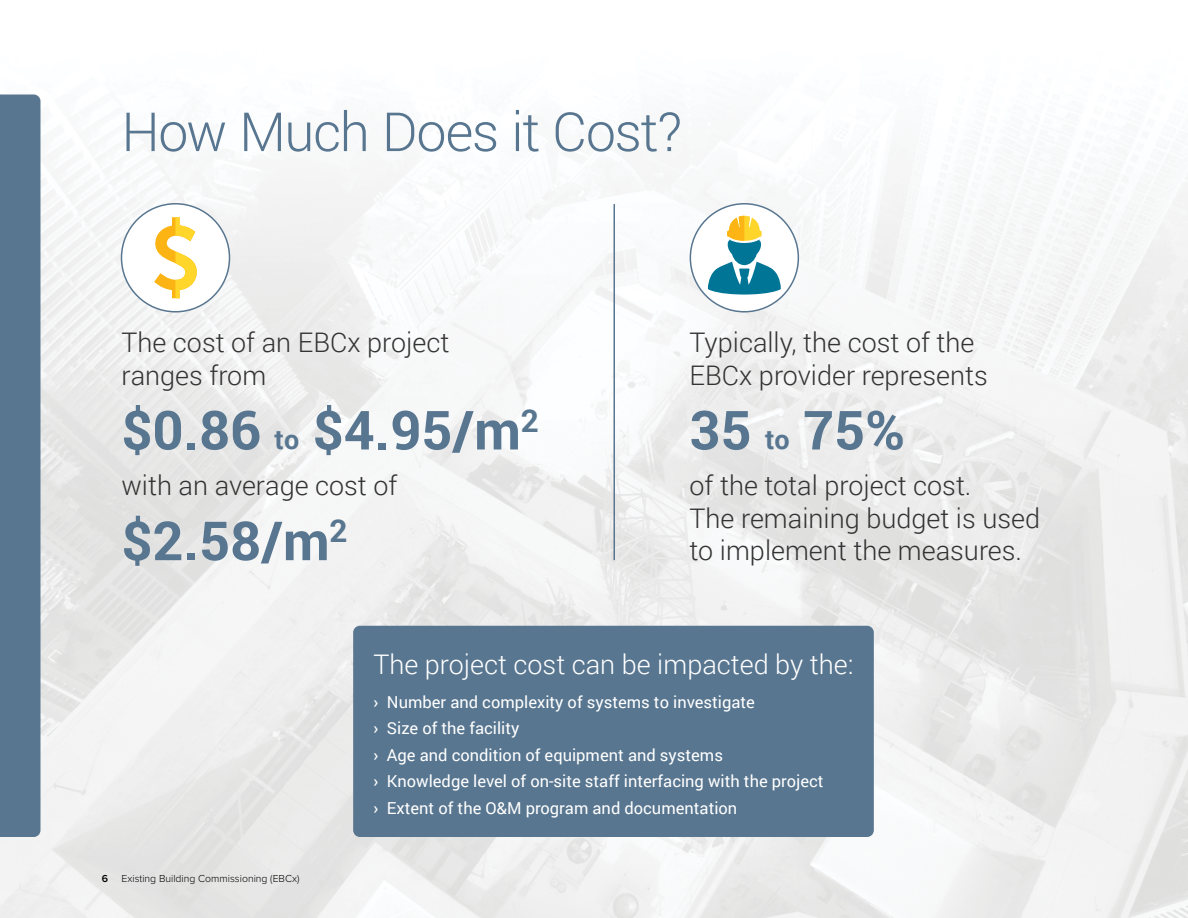
<style>
.page{position:relative;width:1188px;height:918px;background:#fff}
.page>*{position:absolute;margin:0;border:0;box-sizing:border-box;transform-origin:0 0}
.t1{font:700 54px "Roboto";color:#587690}
.t2{font:300 54px "Roboto";letter-spacing:-.025em;color:#587690}
.t3{font:300 27px/32.4px "Roboto";color:#343333}
.t4{font:300 27px "Roboto";color:#fff}
.t5{font:16.5px "Roboto";color:#fff}
.t6{font:300 10.5px "Proxima Nova";color:#000}
.t7{font:600 10.5px "Proxima Nova";color:#000}
.s1{font-size:27px}
.s2{font-weight:500}
</style>
<div class="page">
<img style="left:0;top:99px;width:1188px;height:819px">
<div style="left:0;top:94px;width:40px;height:743px;background:#587690"></div>
<hr style="left:614px;top:204px;width:1px;height:356px;background:#587690">
<div style="left:353px;top:626px;width:521px;height:211px;background:#587690;border-radius:7px"></div>
<div style="left:122px;top:204px;width:108px;height:108px;background:#fff;border-radius:50%"></div>
<div style="left:121px;top:203px;width:109px;height:110px;border:2px solid #587690;border-radius:50%"></div>
<svg style="left:154px;top:217px;width:43px;height:81px"></svg>
<div style="left:690px;top:204px;width:108px;height:108px;background:#fff;border-radius:50%"></div>
<div style="left:690px;top:203px;width:109px;height:110px;border:2px solid #587690;border-radius:50%"></div>
<svg style="left:708px;top:216px;width:73px;height:79px"></svg>
<h2 class="t2" style="left:122px;top:101px;width:562px">How Much Does it Cost?</h2>
<p class="t3" style="left:122px;top:327px;width:329px">The cost of an EBCx project ranges from</p>
<p class="t1" style="left:122px;top:398px;width:419px">$0.86 <span class="s1">to</span> $4.95/m<sup>2</sup></p>
<p class="t3" style="left:122px;top:470px;width:277px">with an average cost of</p>
<p class="t1" style="left:122px;top:509px;width:228px">$2.58/m<sup>2</sup></p>
<p class="t3" style="left:690px;top:327px;width:300px">Typically, the cost of the<br>EBCx provider represents</p>
<p class="t1" style="left:690px;top:398px;width:217px">35 <span class="s1">to</span> 75%</p>
<p class="t3" style="left:690px;top:470px;width:352px">of the total project cost.<br>The remaining budget is used to implement the measures.</p>
<p class="t7" style="left:102px;top:870px;width:8px">6</p>
<p class="t6" style="left:122px;top:870px;width:180px">Existing Building Commissioning (EBCx)</p>
<p class="t4" style="left:373px;top:649px;width:482px">The project cost can be impacted by the:</p>
<p class="t5" style="left:373px;top:692px;width:383px"><span class="s2">›</span> Number and complexity of systems to investigate</p>
<p class="t5" style="left:373px;top:719px;width:148px"><span class="s2">›</span> Size of the facility</p>
<p class="t5" style="left:373px;top:745px;width:351px"><span class="s2">›</span> Age and condition of equipment and systems</p>
<p class="t5" style="left:373px;top:772px;width:452px"><span class="s2">›</span> Knowledge level of on-site staff interfacing with the project</p>
<p class="t5" style="left:373px;top:798px;width:365px"><span class="s2">›</span> Extent of the O&amp;M program and documentation</p>
</div>
